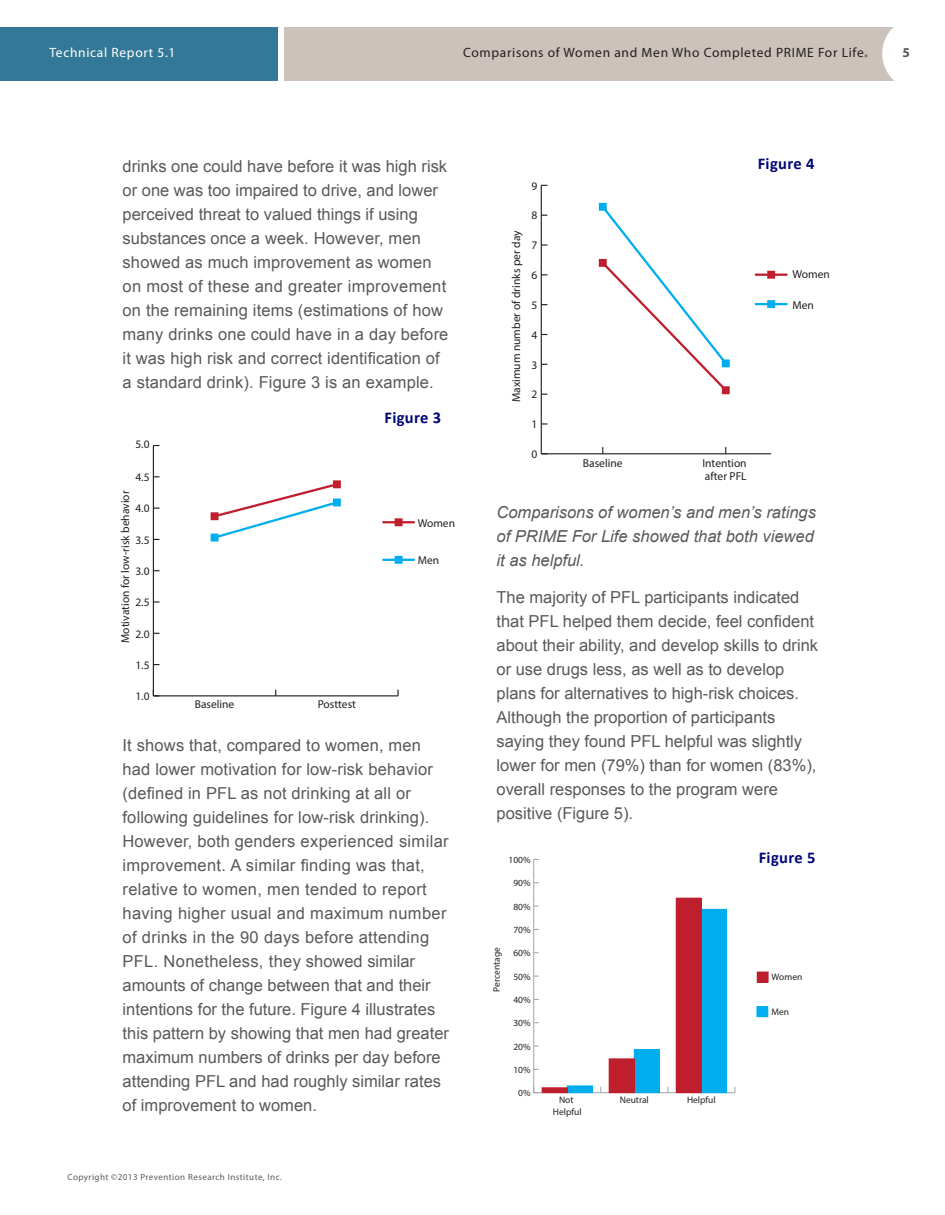
<style>
.page{position:relative;width:945px;height:1215px;background:#fff}
.page>*{position:absolute;margin:0;border:0;box-sizing:border-box;transform-origin:0 0}
.Body2{font:16.5px/24px "Arial";color:#58595b}
.Body2-2{font:italic 16.5px/24px "Arial";color:#58595b}
.Small_Heads{font:700 16.5px "Calibri";letter-spacing:.02em;color:#000679}
.t1{font:13.5px "Myriad Pro";letter-spacing:.05em;color:#231f20}
.t2{font:13.5px "Myriad Pro";letter-spacing:.05em;color:#fff}
.t3{font:700 13.5px "Myriad Pro";color:#58595b}
.t4{font:11.55px/13.8px "Myriad Pro";color:#231f20}
.t5{font:11.4px "Myriad Pro";color:#231f20}
.t6{font:9.45px "Myriad Pro";color:#231f20}
.t7{font:9px "Myriad Pro";letter-spacing:.05em;color:#58595b}
</style>
<div class="page">
<div style="left:284px;top:27px;width:641px;height:54px;background:#ccc1bb"></div>
<div style="left:0;top:27px;width:278px;height:54px;background:#337898"></div>
<svg style="left:882px;top:27px;width:43px;height:54px"></svg>
<hr style="left:541px;top:453px;width:230px;height:1px;background:#231f20">
<hr style="left:541px;top:185px;width:1px;height:269px;background:#231f20">
<svg style="left:541px;top:423px;width:6px;height:2px"></svg>
<svg style="left:541px;top:244px;width:6px;height:2px"></svg>
<hr style="left:756px;top:274px;width:31px;height:2px;background:#bf1e2d">
<hr style="left:756px;top:303px;width:31px;height:2px;background:#00aeef">
<svg style="left:600px;top:210px;width:129px;height:184px"></svg>
<div style="left:768px;top:271px;width:7px;height:7px;background:#bf1e2d"></div>
<div style="left:767px;top:271px;width:8px;height:7px;border:1px solid #bf1e2d"></div>
<div style="left:599px;top:259px;width:7px;height:7px;background:#bf1e2d"></div>
<div style="left:599px;top:259px;width:8px;height:8px;border:1px solid #bf1e2d"></div>
<div style="left:722px;top:387px;width:7px;height:7px;background:#bf1e2d"></div>
<div style="left:722px;top:387px;width:8px;height:7px;border:1px solid #bf1e2d"></div>
<div style="left:768px;top:301px;width:7px;height:7px;background:#00aeef"></div>
<div style="left:767px;top:300px;width:8px;height:8px;border:1px solid #00aeef"></div>
<div style="left:599px;top:203px;width:7px;height:7px;background:#00aeef"></div>
<div style="left:599px;top:203px;width:8px;height:8px;border:1px solid #00aeef"></div>
<div style="left:722px;top:360px;width:7px;height:7px;background:#00aeef"></div>
<div style="left:722px;top:360px;width:8px;height:7px;border:1px solid #00aeef"></div>
<hr style="left:534px;top:1092px;width:201px;height:1px;background:#a1a3a5">
<hr style="left:533px;top:859px;width:1px;height:234px;background:#a1a3a5">
<div style="left:757px;top:1007px;width:11px;height:10px;background:#00aeef"></div>
<div style="left:567px;top:1086px;width:25px;height:7px;background:#00aeef"></div>
<div style="left:567px;top:1086px;width:26px;height:7px;border:1px solid #00aeef"></div>
<div style="left:634px;top:1050px;width:25px;height:43px;background:#00aeef"></div>
<div style="left:634px;top:1049px;width:26px;height:44px;border:1px solid #00aeef"></div>
<div style="left:701px;top:909px;width:26px;height:184px;background:#00aeef"></div>
<div style="left:757px;top:972px;width:11px;height:10px;background:#bf1e2d"></div>
<div style="left:542px;top:1088px;width:25px;height:5px;background:#bf1e2d"></div>
<div style="left:609px;top:1059px;width:25px;height:34px;background:#bf1e2d"></div>
<div style="left:609px;top:1059px;width:26px;height:34px;border:1px solid #bf1e2d"></div>
<div style="left:676px;top:898px;width:25px;height:195px;background:#bf1e2d"></div>
<div style="left:676px;top:898px;width:26px;height:195px;border:1px solid #bf1e2d"></div>
<hr style="left:153px;top:695px;width:245px;height:1px;background:#231f20">
<svg style="left:397px;top:690px;width:2px;height:6px"></svg>
<hr style="left:153px;top:446px;width:1px;height:250px;background:#231f20">
<svg style="left:154px;top:601px;width:6px;height:2px"></svg>
<hr style="left:383px;top:521px;width:31px;height:2px;background:#bf1e2d">
<hr style="left:383px;top:559px;width:31px;height:2px;background:#00aeef">
<svg style="left:212px;top:482px;width:128px;height:58px"></svg>
<div style="left:395px;top:519px;width:7px;height:7px;background:#bf1e2d"></div>
<div style="left:211px;top:513px;width:7px;height:7px;background:#bf1e2d"></div>
<div style="left:333px;top:481px;width:7px;height:7px;background:#bf1e2d"></div>
<div style="left:333px;top:481px;width:8px;height:7px;border:1px solid #bf1e2d"></div>
<div style="left:395px;top:556px;width:7px;height:7px;background:#00aeef"></div>
<div style="left:395px;top:556px;width:7px;height:8px;border:1px solid #00aeef"></div>
<div style="left:211px;top:534px;width:7px;height:7px;background:#00aeef"></div>
<div style="left:333px;top:499px;width:7px;height:7px;background:#00aeef"></div>
<div style="left:333px;top:499px;width:8px;height:7px;border:1px solid #00aeef"></div>
<p class="t2" style="left:50px;top:44px;width:128px">Technical Report 5.1</p>
<p class="t1" style="left:463px;top:44px;width:406px">Comparisons of Women and Men Who Completed PRIME For Life<sub>®</sub></p>
<p class="t3" style="left:903px;top:44px;width:9px">5</p>
<p class="Body2" style="left:123px;top:155px;width:327px">drinks one could have before it was high risk or one was too impaired to drive, and lower perceived threat to valued things if using substances once a week. However, men showed as much improvement as women on most of these and greater improvement on the remaining items (estimations of how many drinks one could have in a day before it was high risk and correct identification of a standard drink). Figure 3 is an example.</p>
<p class="t5" style="left:135px;top:437px;width:16px">5.0</p>
<p class="t5" style="left:135px;top:470px;width:16px">4.5</p>
<p class="t5" style="left:118px;top:643px;width:154px;rotate:-90deg">Motivation for low-risk behavior</p>
<p class="t5" style="left:135px;top:502px;width:16px">4.0</p>
<p class="t5" style="left:135px;top:533px;width:16px">3.5</p>
<p class="t5" style="left:135px;top:564px;width:16px">3.0</p>
<p class="t5" style="left:135px;top:595px;width:16px">2.5</p>
<p class="t5" style="left:135px;top:627px;width:16px">2.0</p>
<p class="t5" style="left:135px;top:658px;width:16px">1.5</p>
<p class="t5" style="left:135px;top:689px;width:16px">1.0</p>
<p class="Small_Heads" style="left:384px;top:407px;width:58px">Figure 3</p>
<p class="t5" style="left:418px;top:516px;width:39px">Women</p>
<p class="t5" style="left:418px;top:553px;width:23px">Men</p>
<p class="t5" style="left:195px;top:698px;width:41px">Baseline</p>
<p class="t5" style="left:318px;top:698px;width:40px">Posttest</p>
<p class="Body2" style="left:123px;top:734px;width:328px">It shows that, compared to women, men had lower motivation for low-risk behavior (defined in PFL as not drinking at all or following guidelines for low-risk drinking).<br>However, both genders experienced similar improvement. A similar finding was that, relative to women, men tended to report having higher usual and maximum number of drinks in the 90 days before attending PFL. Nonetheless, they showed similar amounts of change between that and their intentions for the future. Figure 4 illustrates this pattern by showing that men had greater maximum numbers of drinks per day before attending PFL and had roughly similar rates of improvement to women.</p>
<p class="t7" style="left:68px;top:1172px;width:216px">Copyright ©2013 Prevention Research Institute, Inc.</p>
<p class="t4" style="left:509px;top:402px;width:173px;rotate:-90deg">Maximum number of drinks per day</p>
<p class="t4" style="left:532px;top:179px;width:7px">9</p>
<p class="t4" style="left:532px;top:209px;width:7px">8</p>
<p class="t4" style="left:532px;top:238px;width:7px">7</p>
<p class="t4" style="left:532px;top:268px;width:7px">6</p>
<p class="t4" style="left:532px;top:298px;width:7px">5</p>
<p class="t4" style="left:532px;top:328px;width:7px">4</p>
<p class="t4" style="left:532px;top:358px;width:7px">3</p>
<p class="t4" style="left:532px;top:388px;width:7px">2</p>
<p class="t4" style="left:532px;top:417px;width:7px">1</p>
<p class="t4" style="left:532px;top:447px;width:7px">0</p>
<p class="t4" style="left:583px;top:456px;width:41px">Baseline</p>
<p class="Small_Heads" style="left:758px;top:153px;width:58px">Figure 4</p>
<p class="t4" style="left:793px;top:267px;width:39px">Women</p>
<p class="t4" style="left:793px;top:298px;width:23px">Men</p>
<p class="t4" style="left:702px;top:456px;width:46px">Intention after PFL</p>
<p class="Body2-2" style="left:497px;top:500px;width:321px">Comparisons of women’s and men’s ratings of PRIME For Life showed that both viewed</p>
<p class="Body2-2" style="left:497px;top:548px;width:90px">it as helpful.</p>
<p class="Body2" style="left:497px;top:585px;width:323px">The majority of PFL participants indicated that PFL helped them decide, feel confident about their ability, and develop skills to drink or use drugs less, as well as to develop plans for alternatives to high-risk choices.<br>Although the proportion of participants saying they found PFL helpful was slightly lower for men (79%) than for women (83%), overall responses to the program were positive (Figure 5).</p>
<p class="t6" style="left:509px;top:854px;width:23px">100%</p>
<p class="t6" style="left:513px;top:877px;width:19px">90%</p>
<p class="t6" style="left:513px;top:901px;width:19px">80%</p>
<p class="t6" style="left:491px;top:992px;width:46px;rotate:-90deg">Percentage</p>
<p class="t6" style="left:513px;top:924px;width:19px">70%</p>
<p class="t6" style="left:513px;top:947px;width:19px">60%</p>
<p class="t6" style="left:513px;top:971px;width:19px">50%</p>
<p class="t6" style="left:513px;top:994px;width:19px">40%</p>
<p class="t6" style="left:513px;top:1017px;width:19px">30%</p>
<p class="t6" style="left:513px;top:1041px;width:19px">20%</p>
<p class="t6" style="left:513px;top:1064px;width:19px">10%</p>
<p class="t6" style="left:518px;top:1087px;width:14px">0%</p>
<p class="t6" style="left:559px;top:1094px;width:16px">Not</p>
<p class="t6" style="left:620px;top:1094px;width:31px">Neutral</p>
<p class="t6" style="left:687px;top:1094px;width:30px">Helpful</p>
<p class="t6" style="left:553px;top:1106px;width:30px">Helpful</p>
<p class="Small_Heads" style="left:759px;top:847px;width:58px">Figure 5</p>
<p class="t6" style="left:772px;top:971px;width:32px">Women</p>
<p class="t6" style="left:772px;top:1006px;width:19px">Men</p>
</div>
